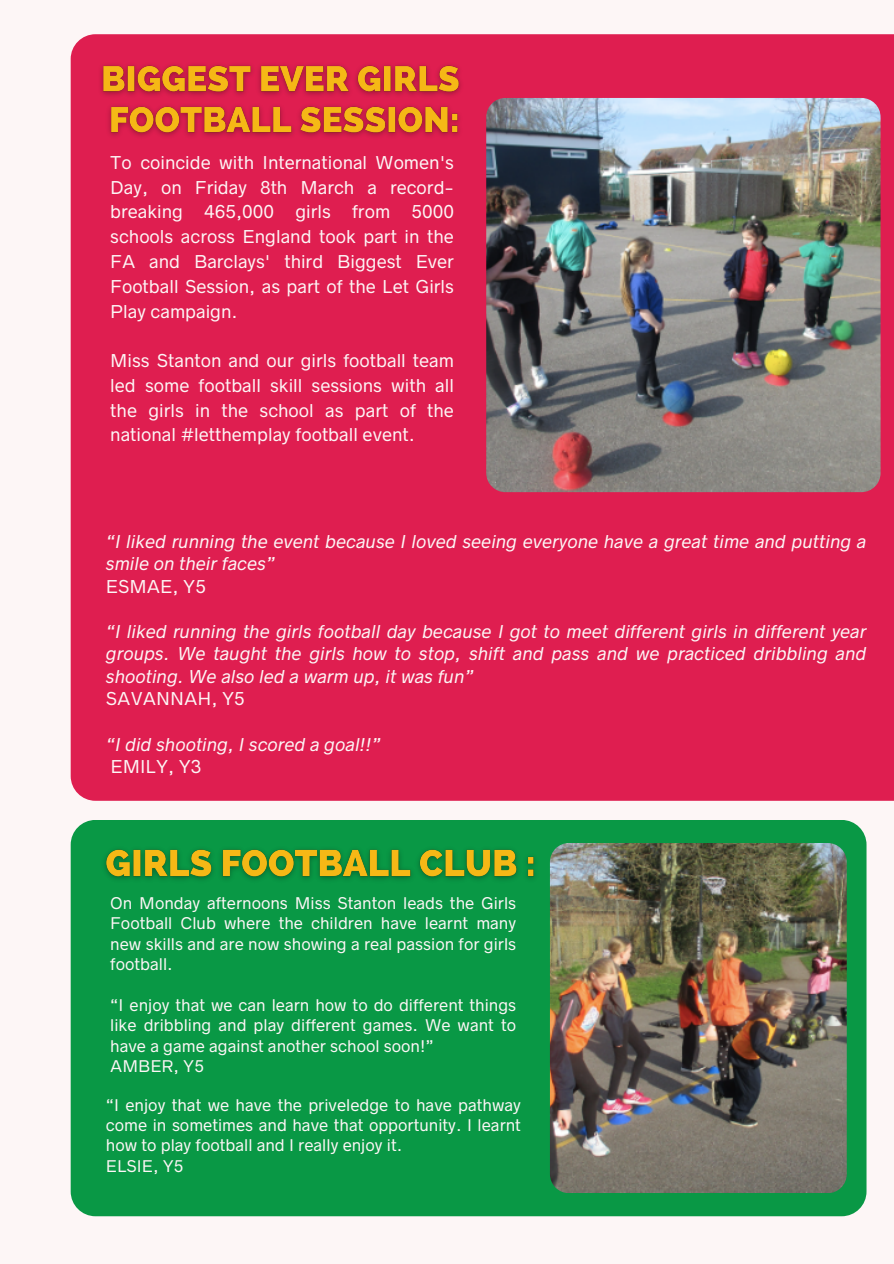
<style>
.page{position:relative;width:894px;height:1264px;background:#fff}
.page>*{position:absolute;margin:0;border:0;box-sizing:border-box;transform-origin:0 0}
.t1{font:16.65px/24.8px "Radnika Next";color:#fdf6f6;text-align:justify}
.t2{font:italic 16.65px/22.5px "Radnika Next";color:#fdf6f6}
.t3{font:15.15px/20.4px "Radnika Next";color:#fdf6f6;text-align:justify}
</style>
<div class="page">
<div style="left:0;top:0;width:893px;height:1263px;background:#fdf6f6"></div>
<div style="left:71px;top:34px;width:822px;height:766px;background:#df1e50"></div>
<div style="left:71px;top:820px;width:795px;height:396px;background:#099845;border-radius:25px"></div>
<img style="left:486px;top:98px;width:394px;height:394px;border-radius:19px">
<img style="left:549px;top:843px;width:297px;height:349px">
<img style="left:104px;top:849px;width:431px;height:31px">
<img style="left:94px;top:58px;width:375px;height:86px">
<p class="t1" style="left:110px;top:150px;width:345px">To coincide with International Women's Day, on Friday 8th March a record&shy;breaking</p>
<p class="t1" style="left:110px;top:200px;width:345px;text-indent:301px">5000 schools across England took part in the FA and Barclays' third Biggest Ever Football Session, as part of the Let Girls Play campaign.</p>
<p class="t1" style="left:110px;top:348px;width:345px">Miss Stanton and our girls football team led some football skill sessions with all the girls in the school as part of the national #letthemplay football event.</p>
<p class="t1" style="left:204px;top:200px;width:71px">465,000</p>
<p class="t1" style="left:295px;top:200px;width:37px">girls</p>
<p class="t1" style="left:352px;top:200px;width:40px">from</p>
<p class="t2" style="left:106px;top:530px;width:761px">“I liked running the event because I loved seeing everyone have a great time and putting a smile on their faces”</p>
<p class="t1" style="left:106px;top:574px;width:101px">ESMAE, Y5</p>
<p class="t2" style="left:106px;top:620px;width:761px;text-align:justify">“I liked running the girls football day because I got to meet different girls in different year groups. We taught the girls how to stop, shift and pass and we practiced dribbling and shooting. We also led a warm up, it was fun”</p>
<p class="t1" style="left:106px;top:687px;width:140px">SAVANNAH, Y5</p>
<p class="t2" style="left:106px;top:733px;width:276px">“I did shooting, I scored a goal!!”</p>
<p class="t1" style="left:111px;top:754px;width:92px">EMILY, Y3</p>
<p class="t3" style="left:110px;top:893px;width:407px">On Monday afternoons Miss Stanton leads the Girls Football Club where the children have learnt many new skills and are now showing a real passion for girls football.</p>
<p class="t3" style="left:110px;top:994px;width:407px">“I enjoy that we can learn how to do different things like dribbling and play different games. We want to have a game against another school soon!”</p>
<p class="t3" style="left:110px;top:1056px;width:95px">AMBER, Y5</p>
<p class="t3" style="left:106px;top:1095px;width:416px">“I enjoy that we have the priveledge to have pathway come in sometimes and have that opportunity. I learnt how to play football and I really enjoy it.</p>
<p class="t3" style="left:106px;top:1155px;width:79px">ELSIE, Y5</p>
</div>
